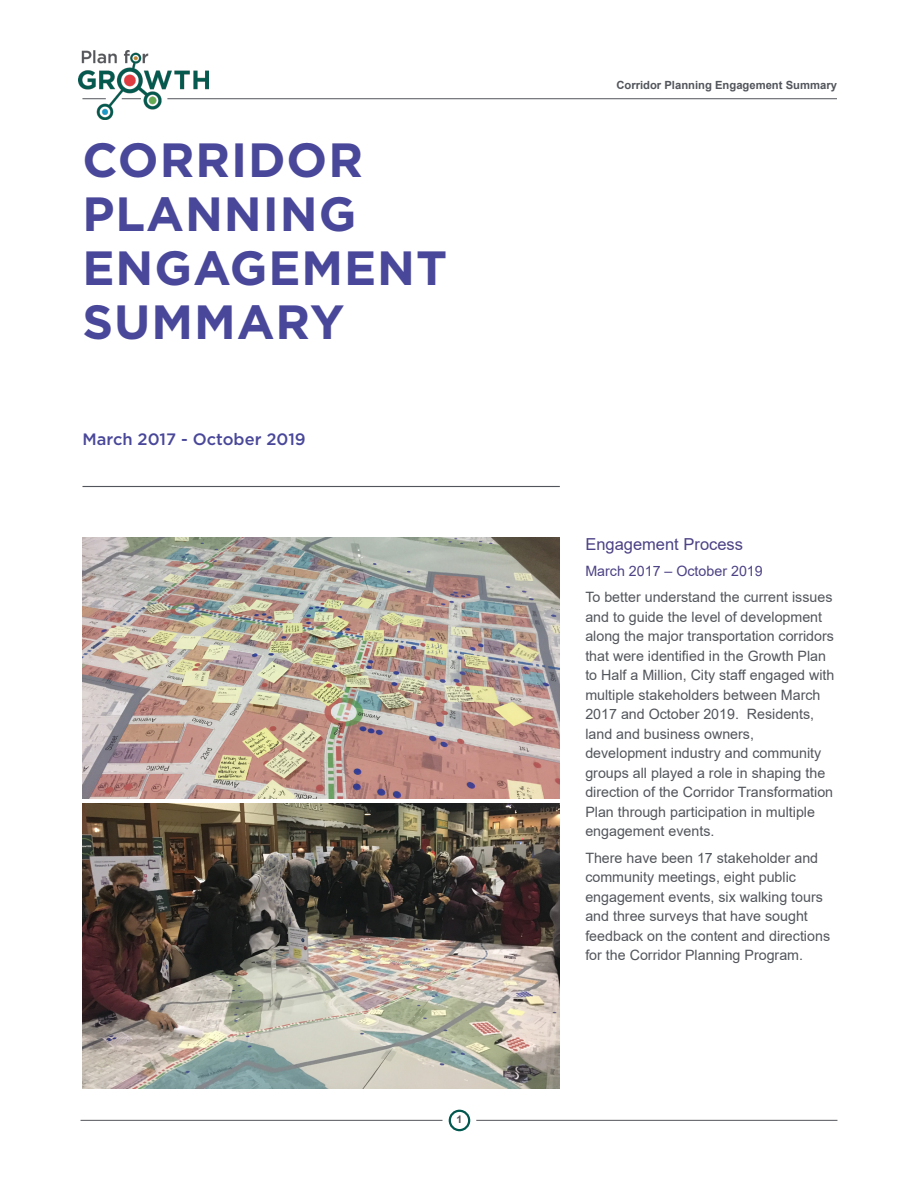
<style>
.page{position:relative;width:918px;height:1188px;background:#fff}
.page>*{position:absolute;margin:0;border:0;box-sizing:border-box;transform-origin:0 0}
.Section_Heading{font:700 48px/54px "Gotham";letter-spacing:.02em;color:#494799}
.t1{font:500 16.5px "Gotham";color:#494799}
.text{font:16.5px "Arial";color:#4c4285}
.text-2{font:14.25px/19.5px "Arial";color:#52555b}
.text-3{font:14.25px "Arial";color:#4c4285}
.t2{font:700 11.25px "Arial";color:#52555b}
.t3{font:700 10.5px "Arial";color:#52555b}
</style>
<div class="page">
<img style="left:79px;top:50px;width:130px;height:70px">
<hr style="left:167px;top:98px;width:670px;height:1px;background:#52555b">
<svg style="left:122px;top:98px;width:19px;height:1px"></svg>
<svg style="left:82px;top:98px;width:24px;height:1px"></svg>
<div style="left:449px;top:1110px;width:21px;height:21px;border:2px solid #00584e;border-radius:50%"></div>
<hr style="left:81px;top:1120px;width:361px;height:1px;background:#52555b">
<hr style="left:476px;top:1120px;width:361px;height:1px;background:#52555b">
<hr style="left:82px;top:486px;width:478px;height:1px;background:#52555b">
<img style="left:82px;top:537px;width:478px;height:261px">
<img style="left:82px;top:804px;width:478px;height:285px">
<p class="Section_Heading" style="left:82px;top:132px;width:282px">CORRIDOR<br>PLANNING</p>
<p class="Section_Heading" style="left:82px;top:240px;width:366px">ENGAGEMENT<br>SUMMARY</p>
<p class="t1" style="left:82px;top:429px;width:225px">March 2017 - October 2019</p>
<p class="t3" style="left:457px;top:1112px;width:7px">1</p>
<p class="t2" style="left:616px;top:77px;width:222px">Corridor Planning Engagement Summary</p>
<p class="text" style="left:585px;top:533px;width:159px">Engagement Process</p>
<p class="text-3" style="left:585px;top:561px;width:179px">March 2017 – October 2019</p>
<p class="text-2" style="left:585px;top:588px;width:251px">To better understand the current issues and to guide the level of development along the major transportation corridors that were identified in the Growth Plan to Half a Million, City staff engaged with multiple stakeholders between March 2017 and October 2019. Residents, land and business owners, development industry and community groups all played a role in shaping the direction of the Corridor Transformation Plan through participation in multiple engagement events.</p>
<p class="text-2" style="left:585px;top:848px;width:246px">There have been 17 stakeholder and community meetings, eight public engagement events, six walking tours and three surveys that have sought feedback on the content and directions for the Corridor Planning Program.</p>
</div>
